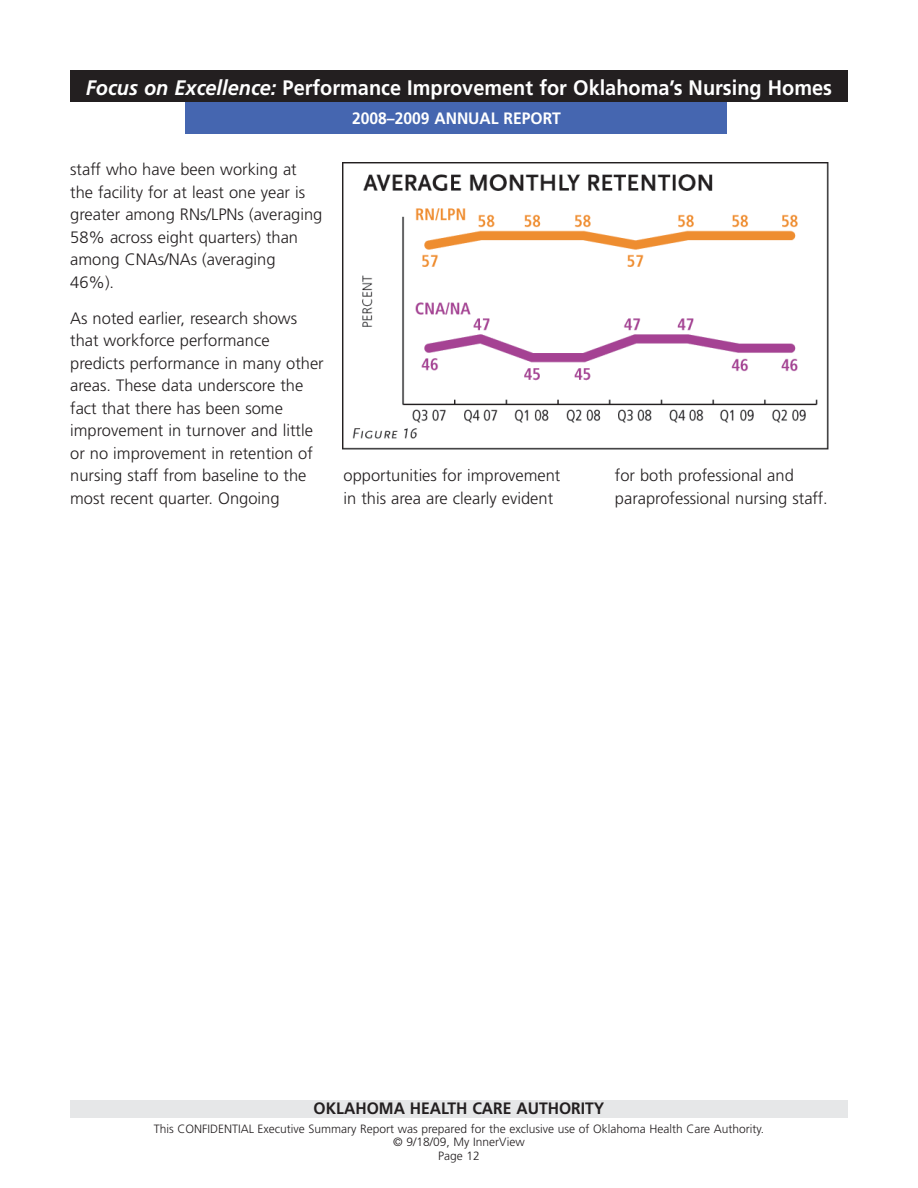
<style>
.page{position:relative;width:918px;height:1188px;background:#fff}
.page>*{position:absolute;margin:0;border:0;box-sizing:border-box;transform-origin:0 0}
.t1{font:700 21px "Frutiger";color:#fff;scale:.95 1}
.t2{font:300 16.5px/22.5px "Frutiger";color:#231f20}
.t3{font:700 16.5px "Frutiger";color:#231f20;scale:.95 1}
.t4{font:700 16.5px "Frutiger";color:#fff;scale:.95 1}
.t5{font:300 12px/13.5px "Frutiger";color:#231f20;text-align:center}
.s1{font-style:italic}
</style>
<div class="page">
<div style="left:70px;top:1100px;width:778px;height:18px;background:#e6e7e8"></div>
<div style="left:70px;top:70px;width:778px;height:31px;background:#231f20"></div>
<div style="left:186px;top:103px;width:541px;height:31px;background:#4566b0"></div>
<img style="left:343px;top:163px;width:485px;height:286px">
<p class="t1" style="left:86px;top:79px;width:787px"><span class="s1">Focus on Excellence:</span> Performance Improvement for Oklahoma’s Nursing Homes</p>
<p class="t4" style="left:352px;top:111px;width:221px">2008–2009 ANNUAL REPORT</p>
<p class="t2" style="left:70px;top:160px;width:254px">staff who have been working at the facility for at least one year is greater among RNs/LPNs (averaging<br>58% across eight quarters) than among CNAs/NAs (averaging<br>46%).</p>
<p class="t2" style="left:70px;top:308px;width:255px">As noted earlier, research shows that workforce performance predicts performance in many other areas. These data underscore the fact that there has been some improvement in turnover and little or no improvement in retention of nursing staff from baseline to the most recent quarter. Ongoing</p>
<p class="t2" style="left:343px;top:465px;width:218px">opportunities for improvement in this area are clearly evident</p>
<p class="t2" style="left:615px;top:465px;width:214px">for both professional and paraprofessional nursing staff.</p>
<p class="t3" style="left:314px;top:1102px;width:307px">OKLAHOMA HEALTH CARE AUTHORITY</p>
<p class="t5" style="left:154px;top:1123px;width:612px">This CONFIDENTIAL Executive Summary Report was prepared for the exclusive use of Oklahoma Health Care Authority. © 9/18/09, My InnerView<br>Page 12</p>
</div>
